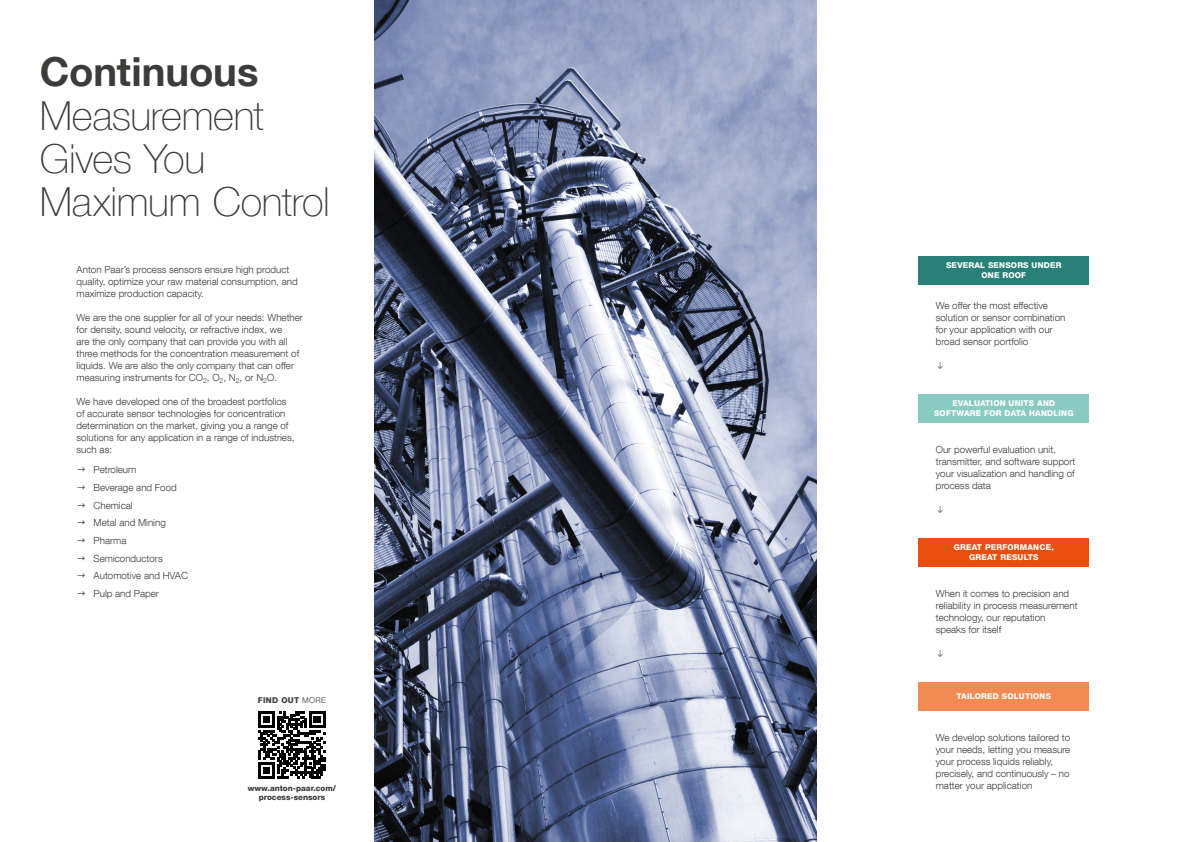
<style>
.page{position:relative;width:1191px;height:842px;background:#fff}
.page>*{position:absolute;margin:0;border:0;box-sizing:border-box;transform-origin:0 0}
.t1{font:100 40px/43.5px "Helvetica Neue LT Com";letter-spacing:-.01em;color:#3c3c3b}
.t2{font:700 40px "Helvetica Neue LT Com";color:#3c3c3b}
.t3{font:300 9.8px/12px "Helvetica Neue LT Com";color:#3c3c3b}
.t4{font:800 8px/10px "Helvetica Neue LT Com";letter-spacing:.025em;color:#fff;text-align:center}
.t5{font:800 8px/9px "Helvetica Neue LT Com";color:#3c3c3b;text-align:center}
.s1{font-weight:300}
</style>
<div class="page">
<img style="left:374px;top:0;width:442px;height:842px">
<div style="left:918px;top:256px;width:171px;height:28px;background:#288078"></div>
<div style="left:918px;top:394px;width:171px;height:29px;background:#8acbc1"></div>
<div style="left:918px;top:538px;width:171px;height:29px;background:#e94e0f"></div>
<div style="left:918px;top:682px;width:171px;height:29px;background:#f28b52"></div>
<svg style="left:258px;top:712px;width:67px;height:66px"></svg>
<h1 class="t2" style="left:40px;top:47px;width:220px">Continuous</h1>
<h1 class="t1" style="left:40px;top:93px;width:291px">Measurement<br>Gives You<br>Maximum Control</h1>
<p class="t3" style="left:77px;top:263px;width:223px">Anton Paar’s process sensors ensure high product quality, optimize your raw material consumption, and maximize production capacity.</p>
<p class="t3" style="left:77px;top:311px;width:228px">We are the one supplier for all of your needs: Whether for density, sound velocity, or refractive index, we<br>are the only company that can provide you with all three methods for the concentration measurement of liquids. We are also the only company that can offer measuring instruments for CO<sub>2</sub>, O<sub>2</sub>, N<sub>2</sub>, or N<sub>2</sub>O.</p>
<p class="t3" style="left:77px;top:395px;width:219px">We have developed one of the broadest portfolios of accurate sensor technologies for concentration determination on the market, giving you a range of solutions for any application in a range of industries, such as:</p>
<p class="t3" style="left:94px;top:461px;width:96px;line-height:17.7px">Petroleum<br>Beverage and Food<br>Chemical<br>Metal and Mining<br>Pharma<br>Semiconductors<br>Automotive and HVAC<br>Pulp and Paper</p>
<p class="t5" style="left:258px;top:696px;width:69px">FIND OUT <span class="s1">MORE</span></p>
<p class="t5" style="left:248px;top:783px;width:90px">www.anton-paar.com/ process-sensors</p>
<p class="t4" style="left:946px;top:260px;width:117px">SEVERAL SENSORS UNDER<br>ONE ROOF</p>
<p class="t3" style="left:935px;top:299px;width:131px">We offer the most effective solution or sensor combination for your application with our broad sensor portfolio</p>
<p class="t4" style="left:934px;top:398px;width:141px">EVALUATION UNITS AND<br>SOFTWARE FOR DATA HANDLING</p>
<p class="t3" style="left:935px;top:443px;width:141px">Our powerful evaluation unit, transmitter, and software support your visualization and handling of process data</p>
<p class="t4" style="left:953px;top:542px;width:102px">GREAT PERFORMANCE,<br>GREAT RESULTS</p>
<p class="t3" style="left:935px;top:587px;width:143px">When it comes to precision and reliability in process measurement technology, our reputation speaks for itself</p>
<p class="t4" style="left:956px;top:691px;width:96px">TAILORED SOLUTIONS</p>
<p class="t3" style="left:935px;top:731px;width:136px">We develop solutions tailored to your needs, letting you measure your process liquids reliably, precisely, and continuously – no matter your application</p>
</div>
